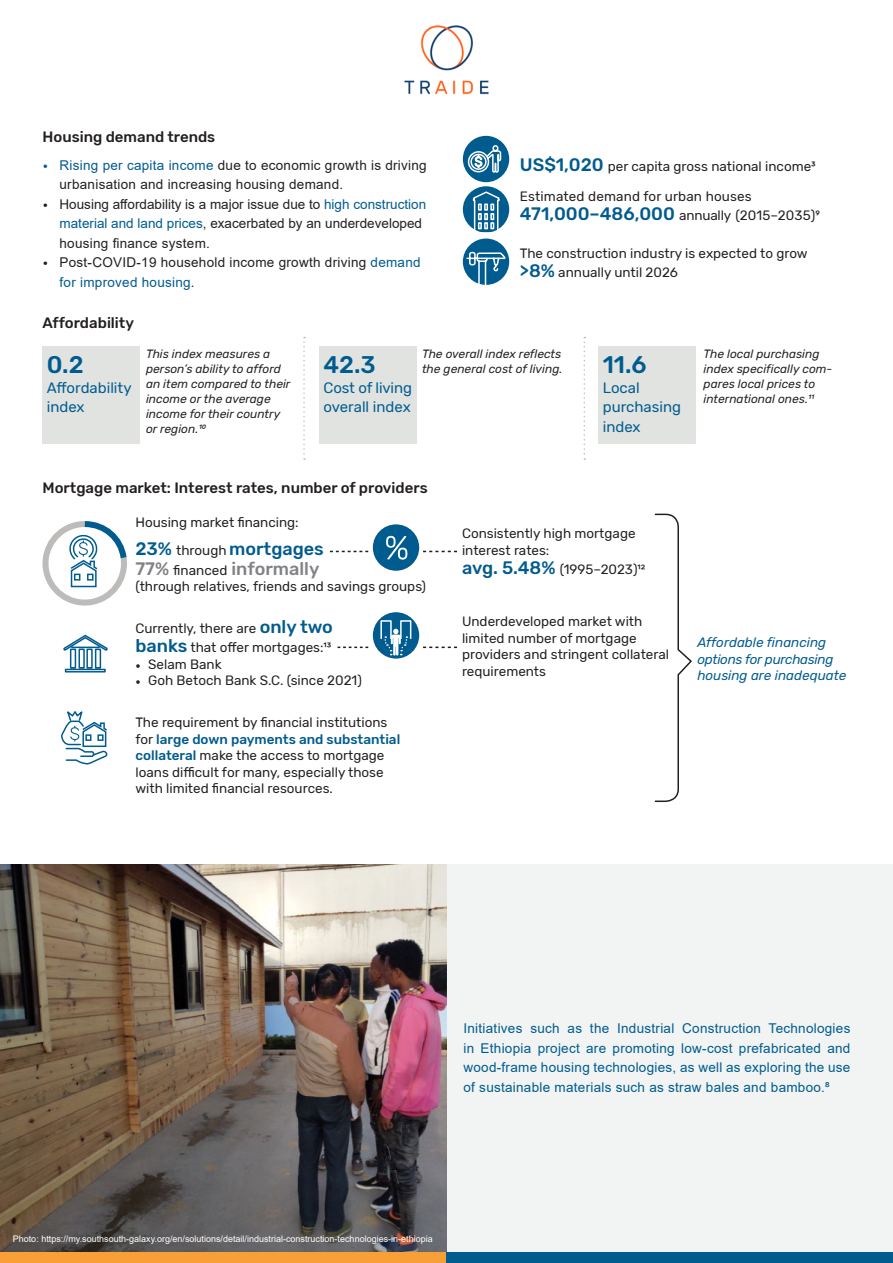
<style>
.page{position:relative;width:893px;height:1263px;background:#fff}
.page>*{position:absolute;margin:0;border:0;box-sizing:border-box;transform-origin:0 0}
.t1{font:500 24px "Rubik";color:#005b8f}
.t2{font:500 15px "Rubik";color:#231f20}
.t3{font:15px/19.5px "Rubik";color:#005b8f}
.t4{font:13.5px/16.5px "Rubik";color:#231f20}
.t5{font:13.5px/19.5px "Arial";letter-spacing:.02em;color:#005b8f;text-align:justify}
.t6{font:13.5px/19.5px "Arial";letter-spacing:.02em;color:#231f20}
.t7{font:13.5px/19.5px "Arial";color:#231f20}
.t8{font:italic 13.5px/16.5px "Rubik";color:#005b8f}
.t9{font:italic 12px/15px "Rubik";color:#231f20}
.t10{font:9px "Arial";color:#fff}
.s1{font-family:"Calibri";font-weight:300;font-size:12px;color:#005b8f}
.s2{color:#005b8f}
.s3{font-family:"Calibri";font-weight:300;font-size:12px;color:#201d1e}
.s4{font-weight:500;font-size:18px;color:#005b8f}
.s5{font-weight:500;font-size:18px;color:#808285}
.s6{font-family:"Minion Pro"}
.s7{font-weight:500;color:#005b8f}
</style>
<div class="page">
<div style="left:0;top:864px;width:893px;height:399px;background:#f1f4f2"></div>
<img style="left:0;top:864px;width:446px;height:388px">
<div style="left:0;top:1252px;width:446px;height:11px;background:#f99f38"></div>
<div style="left:446px;top:1252px;width:447px;height:11px;background:#005b8f"></div>
<img style="left:404px;top:25px;width:85px;height:70px">
<svg style="left:42px;top:521px;width:85px;height:85px"></svg>
<div style="left:373px;top:524px;width:46px;height:47px;background:#005b8f;border-radius:50%"></div>
<div style="left:373px;top:612px;width:46px;height:47px;background:#005b8f;border-radius:50%"></div>
<svg style="left:386px;top:536px;width:21px;height:24px"></svg>
<svg style="left:423px;top:551px;width:34px;height:1px"></svg>
<svg style="left:423px;top:647px;width:34px;height:1px"></svg>
<svg style="left:330px;top:551px;width:38px;height:1px"></svg>
<svg style="left:338px;top:647px;width:30px;height:1px"></svg>
<svg style="left:63px;top:634px;width:45px;height:39px"></svg>
<div style="left:380px;top:620px;width:12px;height:20px;border:2px solid #fff"></div>
<div style="left:400px;top:620px;width:11px;height:20px;border:2px solid #fff"></div>
<svg style="left:384px;top:629px;width:24px;height:27px"></svg>
<svg style="left:61px;top:711px;width:47px;height:54px"></svg>
<svg style="left:654px;top:513px;width:38px;height:289px"></svg>
<div style="left:463px;top:186px;width:46px;height:47px;background:#005b8f;border-radius:50%"></div>
<div style="left:463px;top:136px;width:46px;height:46px;background:#005b8f;border-radius:50%"></div>
<div style="left:463px;top:238px;width:46px;height:47px;background:#005b8f;border-radius:50%"></div>
<svg style="left:472px;top:191px;width:28px;height:42px"></svg>
<svg style="left:467px;top:144px;width:35px;height:29px"></svg>
<svg style="left:466px;top:251px;width:41px;height:34px"></svg>
<div style="left:43px;top:346px;width:97px;height:98px;background:#e0e3e0"></div>
<div style="left:319px;top:346px;width:98px;height:98px;background:#e0e3e0"></div>
<div style="left:598px;top:346px;width:98px;height:98px;background:#e0e3e0"></div>
<svg style="left:303px;top:337px;width:2px;height:123px"></svg>
<svg style="left:584px;top:337px;width:1px;height:123px"></svg>
<p class="t2" style="left:43px;top:128px;width:174px">Housing demand trends</p>
<p class="t6" style="left:60px;top:155px;width:369px;text-indent:-17px"><span class="s1">•</span> <span class="s2">Rising per capita income</span> due to economic growth is driving urbanisation and increasing housing demand.</p>
<p class="t7" style="left:60px;top:194px;width:368px;text-indent:-17px"><span class="s3">•</span> Housing affordability is a major issue due to <span class="s2">high construction material and land prices</span>, exacerbated by an underdeveloped housing finance system.</p>
<p class="t6" style="left:60px;top:253px;width:363px;text-indent:-17px"><span class="s3">•</span> Post-COVID-19 household income growth driving <span class="s2">demand for improved housing</span>.</p>
<p class="t2" style="left:43px;top:314px;width:93px">Affordability</p>
<h1 class="t1" style="left:47px;top:351px;width:38px">0.2</h1>
<p class="t3" style="left:47px;top:378px;width:86px">Affordability index</p>
<p class="t4" style="left:520px;top:152px;width:297px;line-height:29.2px"><span class="s4">US$1,020</span> per capita gross national income³<br>Estimated demand for urban houses</p>
<p class="t4" style="left:520px;top:208px;width:302px"><span class="s4">471,000–486,000</span> annually (2015–2035)⁹</p>
<p class="t4" style="left:520px;top:244px;width:289px;line-height:19.5px">The construction industry is expected to grow <span class="s4">&gt;8%</span> annually until 2026</p>
<p class="t9" style="left:146px;top:346px;width:146px">This index measures a person’s ability to afford an item compared to their income or the average income for their country or region.¹⁰</p>
<p class="t9" style="left:422px;top:346px;width:142px">The overall index reflects the general cost of living.</p>
<p class="t9" style="left:704px;top:346px;width:130px">The local purchasing index specifically com&shy;pares local prices to international ones.¹¹</p>
<h1 class="t1" style="left:324px;top:351px;width:54px">42.3</h1>
<p class="t3" style="left:324px;top:378px;width:90px">Cost of living overall index</p>
<h1 class="t1" style="left:603px;top:351px;width:45px">11.6</h1>
<p class="t3" style="left:603px;top:378px;width:80px">Local purchasing index</p>
<p class="t2" style="left:43px;top:479px;width:387px">Mortgage market: Interest rates, number of providers</p>
<p class="t4" style="left:135px;top:515px;width:165px">Housing market financing:</p>
<p class="t4" style="left:135px;top:541px;width:190px;line-height:19.5px"><span class="s4">23%</span> through <span class="s4">mortgages<br></span><span class="s5">77%</span> financed <span class="s5">informally</span></p>
<p class="t4" style="left:135px;top:579px;width:292px">(through relatives, friends and savings groups)</p>
<p class="t4" style="left:135px;top:618px;width:199px;line-height:19.5px">Currently, there are <span class="s4">only two banks</span> that offer mortgages:¹³</p>
<p class="t4" style="left:135px;top:656px;width:88px"><span class="s6">•</span> Selam Bank</p>
<p class="t4" style="left:135px;top:672px;width:228px"><span class="s6">•</span> Goh Betoch Bank S.C. (since 2021)</p>
<p class="t4" style="left:135px;top:715px;width:266px">The requirement by financial institutions for <span class="s7">large down payments and substantial collateral</span> make the access to mortgage loans difficult for many, especially those with limited financial resources.</p>
<p class="t4" style="left:462px;top:526px;width:175px">Consistently high mortgage interest rates:</p>
<p class="t4" style="left:462px;top:562px;width:185px"><span class="s4">avg. 5.48%</span> (1995–2023)¹²</p>
<p class="t4" style="left:462px;top:614px;width:209px">Underdeveloped market with limited number of mortgage providers and stringent collateral requirements</p>
<p class="t8" style="left:697px;top:635px;width:150px">Affordable financing options for purchasing housing are inadequate</p>
<p class="t5" style="left:463px;top:1019px;width:388px">Initiatives such as the Industrial Construction Technologies in Ethiopia project are promoting low-cost prefabricated and wood-frame housing technologies, as well as exploring the use of sustainable materials such as straw bales and bamboo.⁸</p>
<p class="t10" style="left:13px;top:1233px;width:421px">Photo: https://my.southsouth-galaxy.org/en/solutions/detail/industrial-construction-technologies-in-ethiopia</p>
</div>
